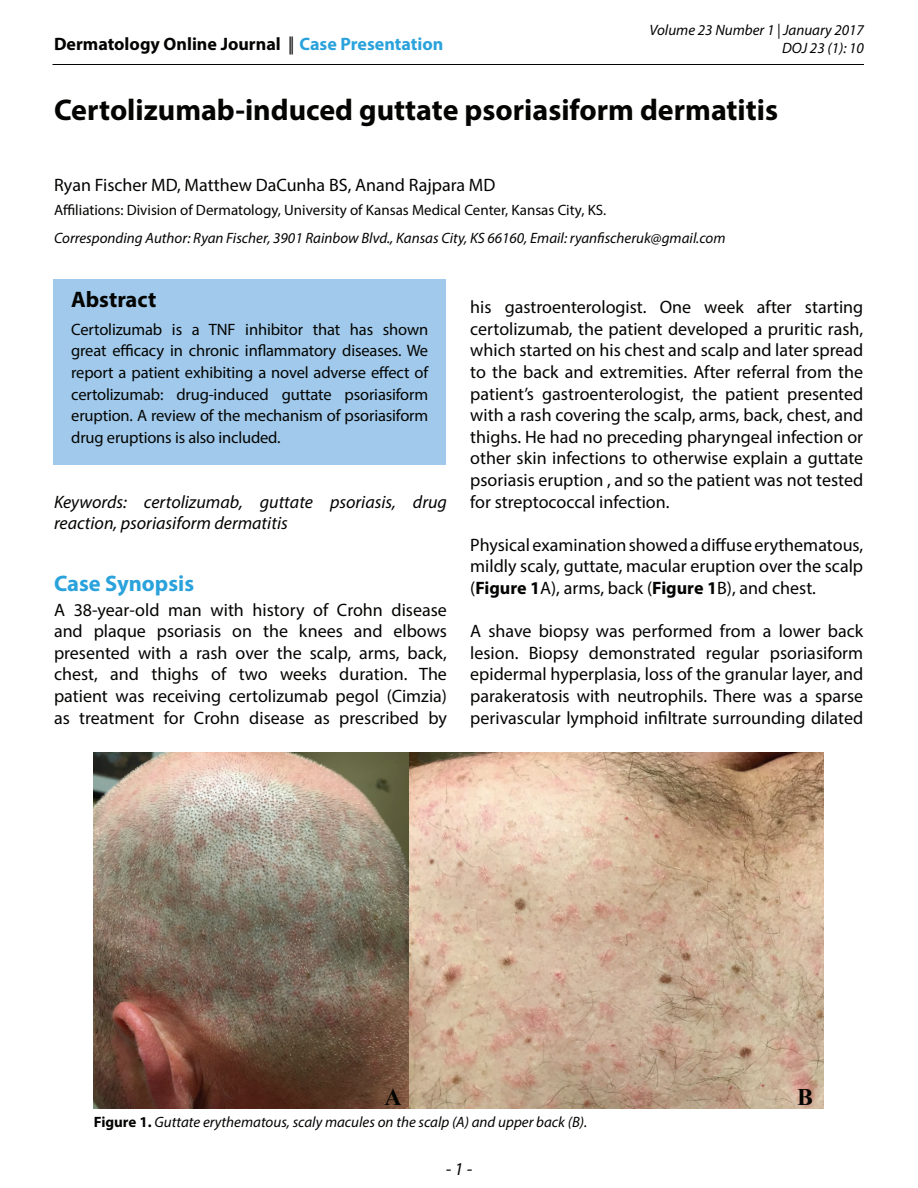
<style>
.page{position:relative;width:918px;height:1188px;background:#fff}
.page>*{position:absolute;margin:0;border:0;box-sizing:border-box;transform-origin:0 0}
.t1{font:700 30px "Myriad Pro";color:#040503}
.t2{font:700 23.7px "Times New Roman";color:#040503}
.t3{font:700 22.5px "Myriad Pro";color:#2aa2db}
.t4{font:700 22.5px "Myriad Pro";color:#040503}
.t5{font:18px/21.6px "Myriad Pro";color:#040503;text-align:justify}
.t6{font:italic 18px/21.6px "Myriad Pro";color:#040503}
.t7{font:700 18px "Myriad Pro";color:#040503}
.t8{font:16.5px/21.6px "Myriad Pro";letter-spacing:-.01em;color:#040503;text-align:justify}
.t9{font:italic 15px/18px "Myriad Pro";color:#040503;text-align:right}
.t10{font:15px "Myriad Pro";color:#040503}
.s1{font-weight:400}
.s2{color:#2aa2db}
.s3{font-weight:700}
.s4{font-weight:700;font-style:normal}
</style>
<div class="page">
<hr style="left:52px;top:64px;width:812px;height:1px;background:#040503">
<div style="left:53px;top:279px;width:393px;height:185px;background:#a0c9eb"></div>
<img style="left:94px;top:753px;width:729px;height:355px">
<img style="left:374px;top:1082px;width:35px;height:26px">
<img style="left:786px;top:1082px;width:36px;height:26px">
<p class="t7" style="left:54px;top:32px;width:391px">Dermatology Online Journal <span class="s1">||</span> <span class="s2">Case Presentation</span></p>
<p class="t9" style="left:649px;top:20px;width:216px">Volume 23 Number 1 | January 2017<br>DOJ 23 (1): 10</p>
<h1 class="t1" style="left:54px;top:90px;width:726px">Certolizumab-induced guttate psoriasiform dermatitis</h1>
<p class="t5" style="left:54px;top:173px;width:443px">Ryan Fischer MD, Matthew DaCunha BS, Anand Rajpara MD</p>
<p class="t10" style="left:54px;top:200px;width:554px">Affiliations: Division of Dermatology, University of Kansas Medical Center, Kansas City, KS.</p>
<p class="t9" style="left:54px;top:229px;width:673px">Corresponding Author: Ryan Fischer, 3901 Rainbow Blvd., Kansas City, KS 66160, Email: ryanfischeruk@gmail.com</p>
<p class="t4" style="left:71px;top:284px;width:87px">Abstract</p>
<p class="t8" style="left:71px;top:318px;width:359px">Certolizumab is a TNF inhibitor that has shown great efficacy in chronic inflammatory diseases. We report a patient exhibiting a novel adverse effect of certolizumab: drug-induced guttate psoriasiform eruption. A review of the mechanism of psoriasiform drug eruptions is also included.</p>
<p class="t6" style="left:54px;top:490px;width:394px">Keywords: certolizumab, guttate psoriasis, drug reaction, psoriasiform dermatitis</p>
<p class="t3" style="left:54px;top:569px;width:142px">Case Synopsis</p>
<p class="t5" style="left:54px;top:598px;width:395px">A 38-year-old man with history of Crohn disease and plaque psoriasis on the knees and elbows presented with a rash over the scalp, arms, back, chest, and thighs of two weeks duration. The patient was receiving certolizumab pegol (Cimzia) as treatment for Crohn disease as prescribed by</p>
<p class="t5" style="left:470px;top:296px;width:395px">his gastroenterologist. One week after starting certolizumab, the patient developed a pruritic rash, which started on his chest and scalp and later spread to the back and extremities. After referral from the patient’s gastroenterologist, the patient presented with a rash covering the scalp, arms, back, chest, and thighs. He had no preceding pharyngeal infection or other skin infections to otherwise explain a guttate psoriasis eruption , and so the patient was not tested for streptococcal infection.</p>
<p class="t5" style="left:470px;top:534px;width:394px">Physical examination showed a diffuse erythematous, mildly scaly, guttate, macular eruption over the scalp (<span class="s3">Figure 1</span>A), arms, back (<span class="s3">Figure 1</span>B), and chest.</p>
<p class="t5" style="left:470px;top:620px;width:395px">A shave biopsy was performed from a lower back lesion. Biopsy demonstrated regular psoriasiform epidermal hyperplasia, loss of the granular layer, and parakeratosis with neutrophils. There was a sparse perivascular lymphoid infiltrate surrounding dilated</p>
<h2 class="t2" style="left:385px;top:1080px;width:19px">A</h2>
<h2 class="t2" style="left:797px;top:1080px;width:17px">B</h2>
<p class="t9" style="left:94px;top:1112px;width:495px"><span class="s4">Figure 1.</span> Guttate erythematous, scaly macules on the scalp (A) and upper back (B).</p>
<p class="t6" style="left:446px;top:1157px;width:28px">- 1 -</p>
</div>
